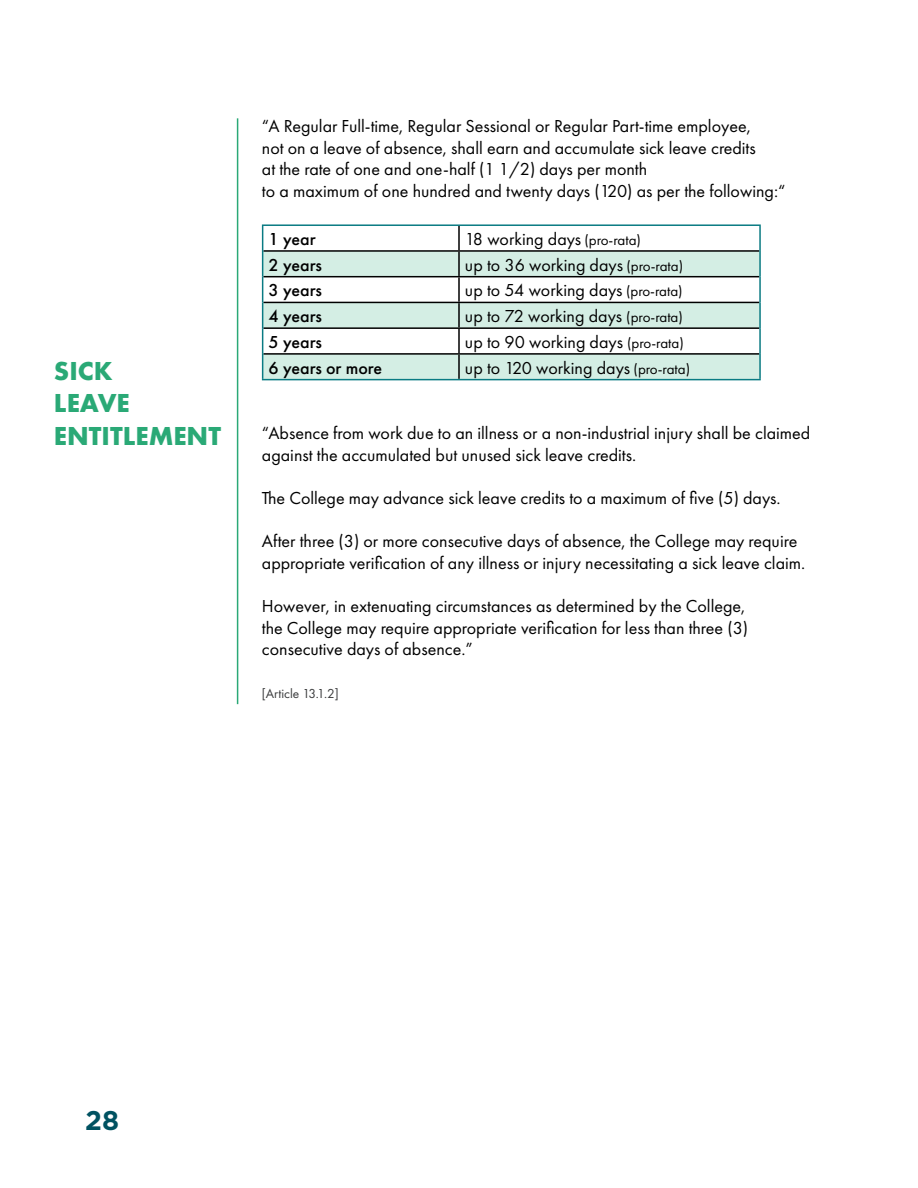
<style>
.page{position:relative;width:918px;height:1188px;background:#fff}
.page>*{position:absolute;margin:0;border:0;box-sizing:border-box;transform-origin:0 0}
.t1{font:700 27px/32.4px "Futura PT";color:#2aa976}
.t2{font:700 27px "Gotham";color:#005261}
.t3{font:18px/21.6px "Futura PT";color:#000}
.t4{font:500 18px "Futura PT";color:#000}
.t5{font:13.5px "Futura PT";color:#3a3b3c}
.s1{font-size:15px}
</style>
<div class="page">
<svg style="left:263px;top:252px;width:496px;height:127px;fill:#d4eee4"></svg>
<hr style="left:458px;top:226px;width:2px;height:24px;background:#000">
<hr style="left:458px;top:252px;width:2px;height:24px;background:#000">
<hr style="left:458px;top:277px;width:2px;height:25px;background:#000">
<hr style="left:263px;top:302px;width:196px;height:1px;background:#000">
<hr style="left:459px;top:302px;width:300px;height:1px;background:#000">
<hr style="left:458px;top:303px;width:2px;height:24px;background:#000">
<hr style="left:263px;top:327px;width:196px;height:2px;background:#000">
<hr style="left:459px;top:327px;width:300px;height:2px;background:#000">
<hr style="left:458px;top:329px;width:2px;height:24px;background:#000">
<hr style="left:263px;top:353px;width:196px;height:2px;background:#000">
<hr style="left:459px;top:353px;width:300px;height:2px;background:#000">
<hr style="left:458px;top:355px;width:2px;height:24px;background:#000">
<hr style="left:263px;top:250px;width:196px;height:2px;background:#000">
<hr style="left:459px;top:250px;width:300px;height:2px;background:#000">
<hr style="left:263px;top:276px;width:196px;height:1px;background:#000">
<hr style="left:459px;top:276px;width:300px;height:1px;background:#000">
<hr style="left:262px;top:224px;width:197px;height:2px;background:#0a7b83">
<hr style="left:459px;top:224px;width:302px;height:2px;background:#0a7b83">
<hr style="left:759px;top:226px;width:2px;height:25px;background:#0a7b83">
<hr style="left:759px;top:251px;width:2px;height:26px;background:#0a7b83">
<hr style="left:759px;top:277px;width:2px;height:25px;background:#0a7b83">
<hr style="left:759px;top:302px;width:2px;height:26px;background:#0a7b83">
<hr style="left:759px;top:328px;width:2px;height:26px;background:#0a7b83">
<svg style="left:262px;top:226px;width:1px;height:153px"></svg>
<hr style="left:759px;top:354px;width:2px;height:25px;background:#0a7b83">
<hr style="left:262px;top:379px;width:197px;height:1px;background:#0a7b83">
<hr style="left:459px;top:379px;width:302px;height:1px;background:#0a7b83">
<hr style="left:237px;top:118px;width:1px;height:586px;background:#2aa976">
<h1 class="t1" style="left:54px;top:354px;width:169px">SICK<br>LEAVE<br>ENTITLEMENT</h1>
<p class="t3" style="left:262px;top:115px;width:525px">“A Regular Full-time, Regular Sessional or Regular Part-time employee,<br>not on a leave of absence, shall earn and accumulate sick leave credits<br>at the rate of one and one-half (1 1/2) days per month<br>to a maximum of one hundred and twenty days (120) as per the following:“</p>
<p class="t4" style="left:269px;top:228px;width:49px">1 year</p>
<p class="t3" style="left:465px;top:228px;width:177px">18 working days <span class="s1">(pro-rata)</span></p>
<p class="t4" style="left:269px;top:254px;width:55px">2 years</p>
<p class="t3" style="left:465px;top:254px;width:220px">up to 36 working days <span class="s1">(pro-rata)</span></p>
<p class="t4" style="left:269px;top:280px;width:55px">3 years</p>
<p class="t3" style="left:465px;top:280px;width:219px">up to 54 working days <span class="s1">(pro-rata)</span></p>
<p class="t4" style="left:269px;top:305px;width:55px">4 years</p>
<p class="t3" style="left:465px;top:305px;width:219px">up to 72 working days <span class="s1">(pro-rata)</span></p>
<p class="t4" style="left:269px;top:331px;width:55px">5 years</p>
<p class="t3" style="left:465px;top:331px;width:220px">up to 90 working days <span class="s1">(pro-rata)</span></p>
<p class="t4" style="left:269px;top:357px;width:115px">6 years or more</p>
<p class="t3" style="left:465px;top:357px;width:227px">up to 120 working days <span class="s1">(pro-rata)</span></p>
<p class="t3" style="left:262px;top:422px;width:550px">“Absence from work due to an illness or a non-industrial injury shall be claimed against the accumulated but unused sick leave credits.</p>
<p class="t3" style="left:262px;top:487px;width:520px">The College may advance sick leave credits to a maximum of five (5) days.</p>
<p class="t3" style="left:262px;top:530px;width:545px">After three (3) or more consecutive days of absence, the College may require appropriate verification of any illness or injury necessitating a sick leave claim.</p>
<p class="t3" style="left:262px;top:595px;width:488px">However, in extenuating circumstances as determined by the College, the College may require appropriate verification for less than three (3) consecutive days of absence.”</p>
<p class="t5" style="left:262px;top:686px;width:78px">[Article 13.1.2]</p>
<h1 class="t2" style="left:85px;top:1103px;width:36px">28</h1>
</div>
